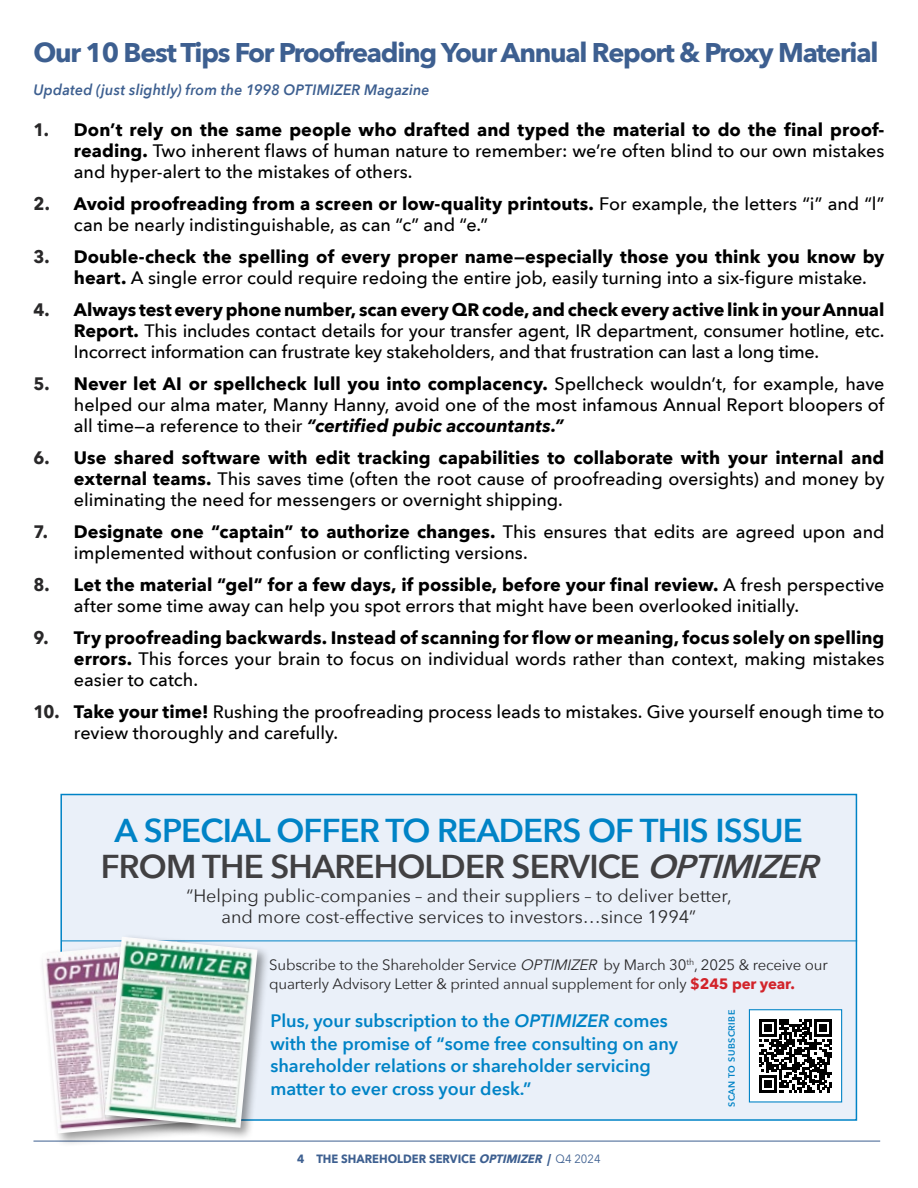
<style>
.page{position:relative;width:918px;height:1188px;background:#fff}
.page>*{position:absolute;margin:0;border:0;box-sizing:border-box;transform-origin:0 0}
.t1{font:600 33px/36px "Avenir Next";letter-spacing:-.025em;color:#0083c6;text-align:center}
.t2{font:700 27px "Avenir Next";letter-spacing:-.045em;color:#3d5f90}
.t3{font:500 18px/21px "Avenir Next";letter-spacing:-.005em;color:#000;text-align:justify}
.t4{font:600 18px/22.5px "Avenir Next";color:#0083c6}
.t5{font:18px/21px "Avenir Next";color:#292829;text-align:center}
.t6{font:15px/19.5px "Avenir Next";letter-spacing:-.01em;color:#292829}
.t7{font:italic 600 15px "Avenir Next";letter-spacing:.01em;color:#3d5f90;scale:.95 1}
.t8{font:700 12px "Avenir Next";color:#3d5f90;scale:.94 1}
.t9{font:600 9px "Avenir Next";letter-spacing:.05em;color:#0083c6}
.s1{font-weight:700;color:#292829}
.s2{font-weight:700}
.s3{font-weight:700;font-style:italic}
.s4{color:#414042}
.s5{font-style:italic;color:#414042}
.s6{font-style:italic}
.s7{font-weight:700;color:#d2232a}
.s8{font-weight:400}
</style>
<div class="page">
<hr style="left:33px;top:1141px;width:847px;height:1px;background:#3d5f90">
<div style="left:61px;top:795px;width:795px;height:325px;background:#eaf0f9"></div>
<div style="left:60px;top:794px;width:797px;height:327px;border:2px solid #0083c6"></div>
<hr style="left:61px;top:941px;width:796px;height:1px;background:#0083c6">
<div style="left:39px;top:938px;width:169px;height:210px;background:#000;opacity:.41"></div>
<img style="left:42px;top:942px;width:60px;height:191px">
<div style="left:102px;top:933px;width:169px;height:207px;background:#000;opacity:.41"></div>
<img style="left:105px;top:937px;width:153px;height:191px">
<div style="left:749px;top:1010px;width:93px;height:92px;background:#fff"></div>
<svg style="left:759px;top:1019px;width:73px;height:73px"></svg>
<div style="left:749px;top:1009px;width:93px;height:94px;border:1px solid #0083c6"></div>
<h2 class="t2" style="left:33px;top:29px;width:847px">Our 10 Best Tips For Proofreading Your Annual Report &amp; Proxy Material</h2>
<p class="t7" style="left:33px;top:76px;width:419px">Updated (just slightly) from the 1998 OPTIMIZER Magazine</p>
<p class="t3" style="left:74px;top:118px;width:812px;text-indent:-40px"><span class="s1">1.</span> <span class="s2">Don’t rely on the same people who drafted and typed the material to do the final proof&shy;reading.</span> Two inherent flaws of human nature to remember: we’re often blind to our own mistakes and hyper-alert to the mistakes of others.</p>
<p class="t3" style="left:74px;top:193px;width:812px;text-indent:-40px"><span class="s1">2.</span> <span class="s2">Avoid proofreading from a screen or low-quality printouts.</span> For example, the letters “i” and “l” can be nearly indistinguishable, as can “c” and “e.”</p>
<p class="t3" style="left:74px;top:246px;width:812px;text-indent:-40px"><span class="s1">3.</span> <span class="s2">Double-check the spelling of every proper name—especially those you think you know by heart.</span> A single error could require redoing the entire job, easily turning into a six-figure mistake.</p>
<p class="t3" style="left:74px;top:299px;width:812px;text-indent:-40px"><span class="s1">4.</span> <span class="s2">Always test every phone number, scan every QR code, and check every active link in your Annual Report.</span> This includes contact details for your transfer agent, IR department, consumer hotline, etc.<br>Incorrect information can frustrate key stakeholders, and that frustration can last a long time.</p>
<p class="t3" style="left:74px;top:373px;width:812px;text-indent:-40px"><span class="s1">5.</span> <span class="s2">Never let AI or spellcheck lull you into complacency.</span> Spellcheck wouldn’t, for example, have helped our alma mater, Manny Hanny, avoid one of the most infamous Annual Report bloopers of all time—a reference to their <span class="s3">“certified pubic accountants.”</span></p>
<p class="t3" style="left:74px;top:447px;width:812px;text-indent:-40px"><span class="s1">6.</span> <span class="s2">Use shared software with edit tracking capabilities to collaborate with your internal and external teams.</span> This saves time (often the root cause of proofreading oversights) and money by eliminating the need for messengers or overnight shipping.</p>
<p class="t3" style="left:74px;top:521px;width:812px;text-indent:-40px"><span class="s1">7.</span> <span class="s2">Designate one “captain” to authorize changes.</span> This ensures that edits are agreed upon and implemented without confusion or conflicting versions.</p>
<p class="t3" style="left:74px;top:574px;width:812px;text-indent:-40px"><span class="s1">8.</span> <span class="s2">Let the material “gel” for a few days, if possible, before your final review.</span> A fresh perspective after some time away can help you spot errors that might have been overlooked initially.</p>
<p class="t3" style="left:74px;top:627px;width:812px;text-indent:-40px"><span class="s1">9.</span> <span class="s2">Try proofreading backwards. Instead of scanning for flow or meaning, focus solely on spelling errors.</span> This forces your brain to focus on individual words rather than context, making mistakes easier to catch.</p>
<p class="t3" style="left:74px;top:701px;width:812px;text-indent:-40px"><span class="s1">10.</span> <span class="s2">Take your time!</span> Rushing the proofreading process leads to mistakes. Give yourself enough time to review thoroughly and carefully.</p>
<h1 class="t1" style="left:101px;top:811px;width:733px">A SPECIAL OFFER TO READERS OF THIS ISSUE<br><span class="s4">FROM THE SHAREHOLDER SERVICE</span> <span class="s5">OPTIMIZER</span></h1>
<p class="t5" style="left:186px;top:884px;width:547px">“Helping public-companies – and their suppliers – to deliver better, and more cost-effective services to investors…since 1994”</p>
<p class="t6" style="left:269px;top:954px;width:560px">Subscribe to the Shareholder Service <span class="s6">OPTIMIZER</span> by March 30<sup>th</sup>, 2025 &amp; receive our quarterly Advisory Letter &amp; printed annual supplement for only <span class="s7">$245 per year.</span></p>
<p class="t4" style="left:270px;top:1009px;width:409px">Plus, your subscription to the <span class="s6">OPTIMIZER</span> comes with the promise of “some free consulting on any shareholder relations or shareholder servicing matter to ever cross your desk.”</p>
<p class="t9" style="left:724px;top:1107px;width:99px;rotate:-90deg">SCAN TO SUBSCRIBE</p>
<p class="t8" style="left:297px;top:1148px;width:324px">4 THE SHAREHOLDER SERVICE <span class="s6">OPTIMIZER |</span> <span class="s8">Q4 2024</span></p>
</div>
